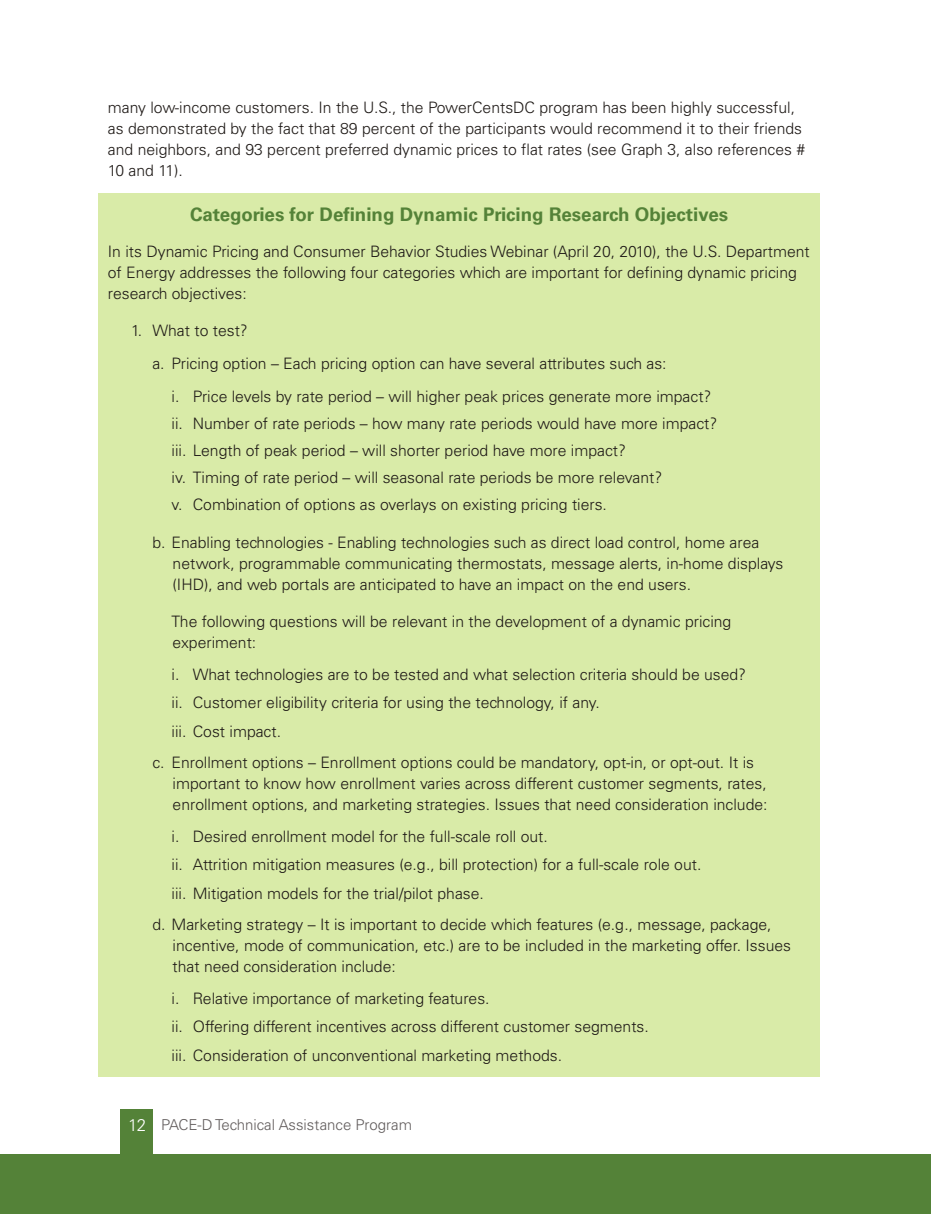
<style>
.page{position:relative;width:931px;height:1214px;background:#fff}
.page>*{position:absolute;margin:0;border:0;box-sizing:border-box;transform-origin:0 0}
.t1{font:18.75px "Univers 45 Light,Bold";color:#548238}
.t2{font:300 15.75px/21px "Univers 45";color:#1f1a17}
.t3{font:300 15px "Univers 45";color:#615c5c}
.s1{font-size:16.95px;color:#fff}
</style>
<div class="page">
<div style="left:99px;top:193px;width:720px;height:883px;background:#d9eba8"></div>
<div style="left:121px;top:1109px;width:32px;height:61px;background:#548238"></div>
<div style="left:0;top:1153px;width:931px;height:60px;background:#548238"></div>
<p class="t2" style="left:108px;top:98px;width:699px">many low-income customers. In the U.S., the PowerCentsDC program has been highly successful, as demonstrated by the fact that 89 percent of the participants would recommend it to their friends and neighbors, and 93 percent preferred dynamic prices to flat rates (see Graph 3, also references # 10 and 11).</p>
<p class="t1" style="left:190px;top:206px;width:540px">Categories for Defining Dynamic Pricing Research Objectives</p>
<p class="t2" style="left:108px;top:242px;width:703px">In its Dynamic Pricing and Consumer Behavior Studies Webinar (April 20, 2010), the U.S. Department of Energy addresses the following four categories which are important for defining dynamic pricing research objectives:</p>
<p class="t2" style="left:131px;top:322px;width:118px">1. What to test?</p>
<p class="t2" style="left:152px;top:355px;width:516px">a. Pricing option – Each pricing option can have several attributes such as:</p>
<p class="t2" style="left:172px;top:388px;width:541px">i. Price levels by rate period – will higher peak prices generate more impact?</p>
<p class="t2" style="left:172px;top:412px;width:547px;line-height:27px">ii. Number of rate periods – how many rate periods would have more impact? iii. Length of peak period – will shorter period have more impact?<br>iv. Timing of rate period – will seasonal rate periods be more relevant?<br>v. Combination of options as overlays on existing pricing tiers.</p>
<p class="t2" style="left:173px;top:533px;width:612px;text-indent:-20px">b. Enabling technologies - Enabling technologies such as direct load control, home area network, programmable communicating thermostats, message alerts, in-home displays (IHD), and web portals are anticipated to have an impact on the end users.</p>
<p class="t2" style="left:171px;top:613px;width:561px">The following questions will be relevant in the development of a dynamic pricing experiment:</p>
<p class="t2" style="left:171px;top:661px;width:576px;line-height:28.5px">i. What technologies are to be tested and what selection criteria should be used? ii. Customer eligibility criteria for using the technology, if any.<br>iii. Cost impact.</p>
<p class="t2" style="left:173px;top:754px;width:596px;text-indent:-20px">c. Enrollment options – Enrollment options could be mandatory, opt-in, or opt-out. It is important to know how enrollment varies across different customer segments, rates, enrollment options, and marketing strategies. Issues that need consideration include:</p>
<p class="t2" style="left:171px;top:823px;width:531px;line-height:28.5px">i. Desired enrollment model for the full-scale roll out.<br>ii. Attrition mitigation measures (e.g., bill protection) for a full-scale role out. iii. Mitigation models for the trial/pilot phase.</p>
<p class="t2" style="left:173px;top:916px;width:620px;text-indent:-20px">d. Marketing strategy – It is important to decide which features (e.g., message, package, incentive, mode of communication, etc.) are to be included in the marketing offer. Issues that need consideration include:</p>
<p class="t2" style="left:171px;top:985px;width:479px;line-height:28.5px">i. Relative importance of marketing features.<br>ii. Offering different incentives across different customer segments. iii. Consideration of unconventional marketing methods.</p>
<p class="t3" style="left:128px;top:1118px;width:285px"><span class="s1">12</span> PACE-D Technical Assistance Program</p>
</div>
